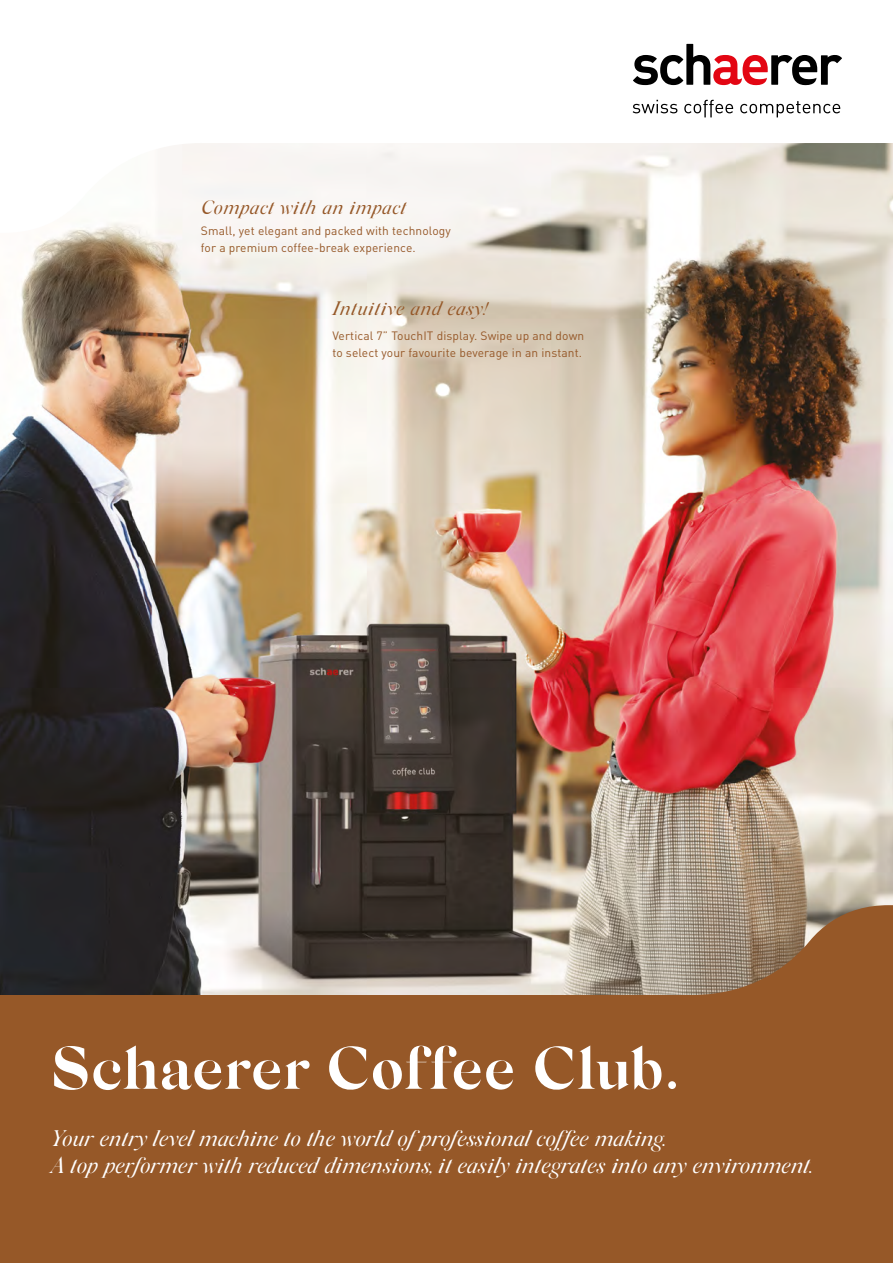
<style>
.page{position:relative;width:893px;height:1263px;background:#fff}
.page>*{position:absolute;margin:0;border:0;box-sizing:border-box;transform-origin:0 0}
.t1{font:700 60px "Silk Serif";color:#fff}
.t2{font:italic 22.5px/27px "Silk Serif";letter-spacing:-.015em;color:#fff}
.t3{font:italic 19.5px "Silk Serif";letter-spacing:.01em;color:#965828}
.t4{font:12px/16.5px "DIN Pro";letter-spacing:.01em;color:#965828}
</style>
<div class="page">
<img style="left:0;top:233px;width:893px;height:672px">
<svg style="left:0;top:905px;width:893px;height:358px;background:#8f5e37"></svg>
<svg style="left:65px;top:43px;width:828px;height:190px"></svg>
<svg style="left:633px;top:44px;width:209px;height:41px"></svg>
<svg style="left:633px;top:100px;width:44px;height:13px"></svg>
<svg style="left:684px;top:100px;width:49px;height:17px"></svg>
<svg style="left:740px;top:101px;width:100px;height:16px"></svg>
<h3 class="t3" style="left:201px;top:196px;width:207px">Compact with an impact</h3>
<p class="t4" style="left:201px;top:222px;width:251px">Small, yet elegant and packed with technology for a premium coffee-break experience.</p>
<h3 class="t3" style="left:332px;top:297px;width:157px">Intuitive and easy!</h3>
<p class="t4" style="left:332px;top:327px;width:253px">Vertical 7” TouchIT display. Swipe up and down to select your favourite beverage in an instant.</p>
<h1 class="t1" style="left:51px;top:1033px;width:630px">Schaerer Coffee Club.</h1>
<h2 class="t2" style="left:51px;top:1126px;width:763px">Your entry level machine to the world ofprofessional coffee making.<br>A top performer with reduced dimensions, it easily integrates into any environment.</h2>
</div>
